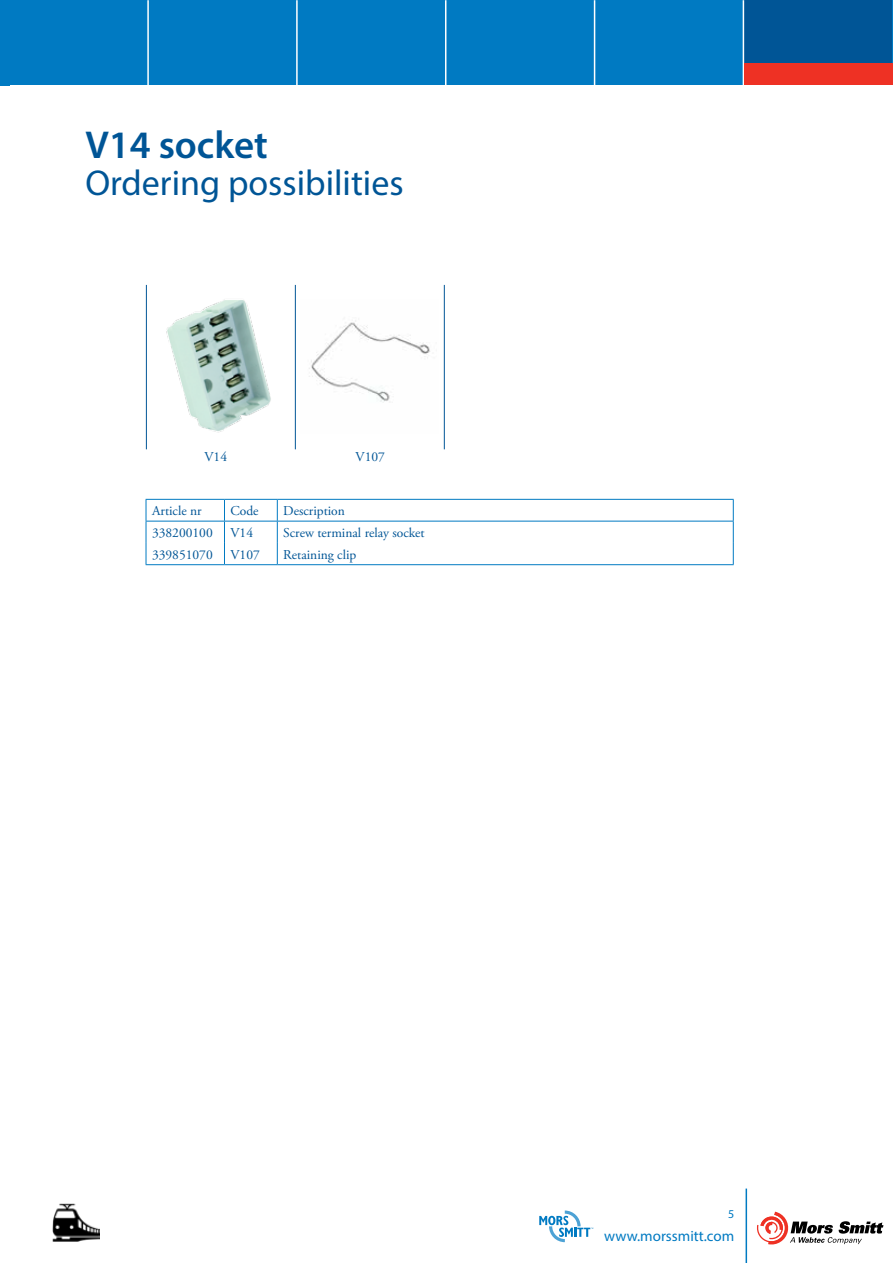
<style>
.page{position:relative;width:893px;height:1263px;background:#fff}
.page>*{position:absolute;margin:0;border:0;box-sizing:border-box;transform-origin:0 0}
.t1{font:600 39px "Myriad Pro";color:#005596}
.t2{font:36px "Myriad Pro";color:#005596}
.t3{font:15px "Myriad Pro";color:#007ac2}
.t4{font:13.5px "Adobe Garamond Pro";color:#005596}
.t5{font:12px "Myriad Pro";color:#007ac2}
</style>
<div class="page">
<svg style="left:757px;top:1212px;width:126px;height:32px"></svg>
<div style="left:0;top:0;width:893px;height:85px;background:#007ac2"></div>
<div style="left:744px;top:0;width:148px;height:85px;background:#005596"></div>
<hr style="left:147px;top:0;width:2px;height:87px;background:#fff">
<hr style="left:296px;top:0;width:2px;height:87px;background:#fff">
<hr style="left:445px;top:0;width:1px;height:87px;background:#fff">
<hr style="left:594px;top:0;width:1px;height:87px;background:#fff">
<hr style="left:743px;top:0;width:1px;height:87px;background:#fff">
<div style="left:744px;top:64px;width:149px;height:21px;background:#ee3124"></div>
<hr style="left:746px;top:1188px;width:1px;height:75px;background:#007ac2">
<svg style="left:539px;top:1210px;width:54px;height:32px"></svg>
<img style="left:52px;top:1203px;width:48px;height:38px">
<div style="left:0;top:0;width:9px;height:86px;background:#007ac2"></div>
<hr style="left:146px;top:521px;width:78px;height:1px;background:#007ac2">
<hr style="left:224px;top:521px;width:53px;height:1px;background:#007ac2">
<hr style="left:277px;top:521px;width:457px;height:1px;background:#007ac2">
<svg style="left:224px;top:500px;width:1px;height:64px"></svg>
<svg style="left:277px;top:500px;width:1px;height:64px"></svg>
<hr style="left:146px;top:499px;width:78px;height:1px;background:#007ac2">
<hr style="left:224px;top:499px;width:53px;height:1px;background:#007ac2">
<hr style="left:277px;top:499px;width:457px;height:1px;background:#007ac2">
<svg style="left:146px;top:500px;width:1px;height:64px"></svg>
<svg style="left:733px;top:500px;width:1px;height:64px"></svg>
<hr style="left:146px;top:564px;width:78px;height:1px;background:#007ac2">
<hr style="left:224px;top:564px;width:53px;height:1px;background:#007ac2">
<hr style="left:277px;top:564px;width:457px;height:1px;background:#007ac2">
<hr style="left:146px;top:285px;width:1px;height:164px;background:#005596">
<hr style="left:444px;top:285px;width:1px;height:164px;background:#005596">
<hr style="left:295px;top:285px;width:1px;height:164px;background:#005596">
<img style="left:166px;top:299px;width:105px;height:134px">
<img style="left:309px;top:320px;width:121px;height:82px">
<h1 class="t1" style="left:85px;top:120px;width:184px">V14 socket</h1>
<h2 class="t2" style="left:85px;top:161px;width:320px">Ordering possibilities</h2>
<p class="t4" style="left:205px;top:449px;width:24px">V14</p>
<p class="t4" style="left:356px;top:449px;width:31px">V107</p>
<p class="t4" style="left:152px;top:503px;width:51px">Article nr</p>
<p class="t4" style="left:230px;top:503px;width:30px">Code</p>
<p class="t4" style="left:283px;top:503px;width:63px">Description</p>
<p class="t4" style="left:152px;top:524px;width:62px">338200100</p>
<p class="t4" style="left:230px;top:524px;width:24px">V14</p>
<p class="t4" style="left:283px;top:524px;width:143px">Screw terminal relay socket</p>
<p class="t4" style="left:152px;top:546px;width:62px">339851070</p>
<p class="t4" style="left:230px;top:546px;width:31px">V107</p>
<p class="t4" style="left:283px;top:546px;width:75px">Retaining clip</p>
<p class="t5" style="left:728px;top:1207px;width:8px">5</p>
<p class="t3" style="left:604px;top:1226px;width:131px">www.morssmitt.com</p>
</div>
